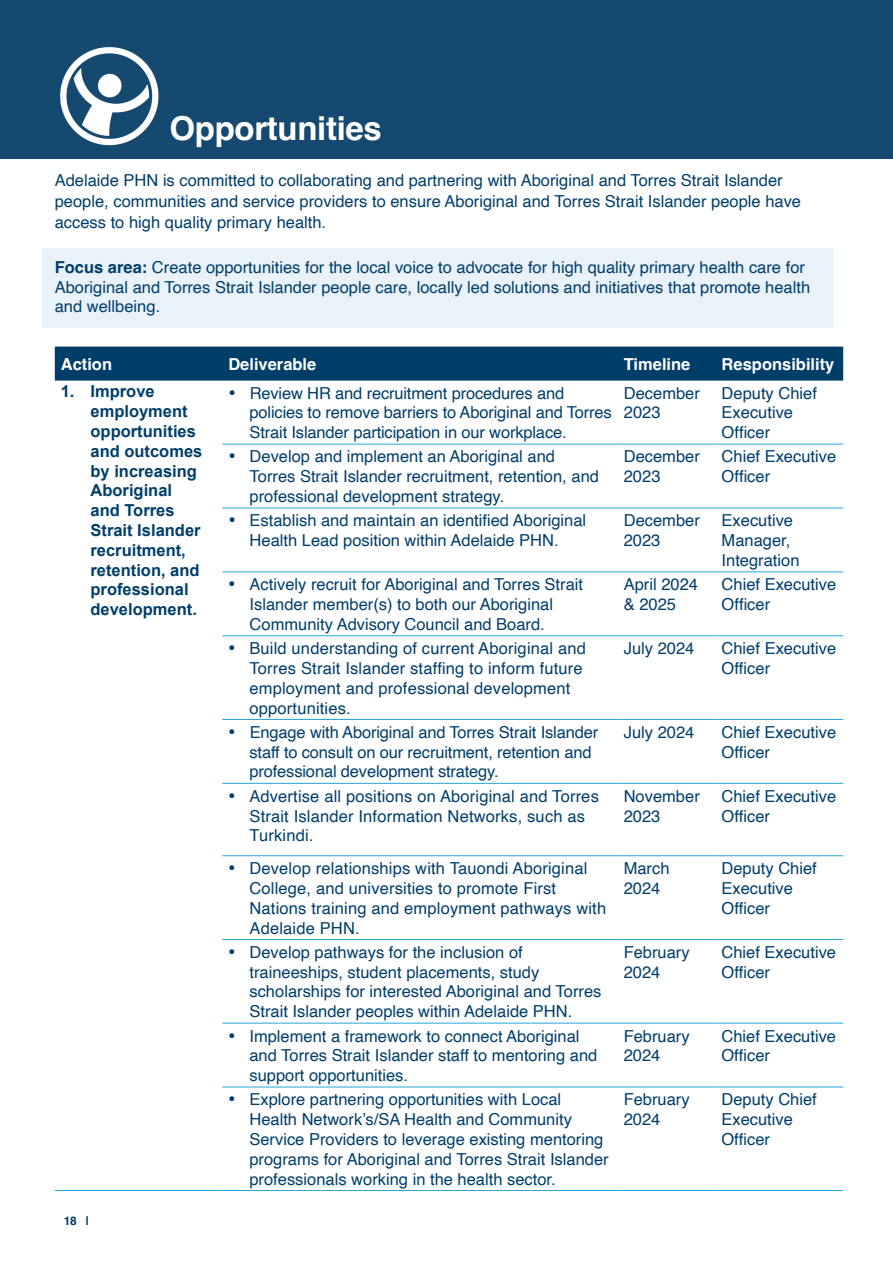
<style>
.page{position:relative;width:893px;height:1263px;background:#fff}
.page>*{position:absolute;margin:0;border:0;box-sizing:border-box;transform-origin:0 0}
.t1{font:700 33px "Helvetica";letter-spacing:-.01em;color:#fff}
.table_text{font:16.5px/19.8px "Helvetica";color:#003e6a}
.Timeline_and_Responsibility{font:16.5px/19.8px "Helvetica";color:#003e6a}
.shaded_text{font:16.5px/19.5px "Helvetica";color:#003e6a}
.Table_Action{font:700 16.5px/19.8px "Arial";color:#003e6a}
.table_heading{font:700 16.5px "Helvetica";color:#fff}
.t2{font:700 12px "Helvetica";color:#003e6a}
.s1{font-weight:700}
</style>
<div class="page">
<div style="left:0;top:0;width:893px;height:159px;background:#164970"></div>
<div style="left:55px;top:347px;width:788px;height:34px;background:#003e6a"></div>
<hr style="left:222px;top:444px;width:396px;height:1px;background:#2aa5da">
<hr style="left:618px;top:444px;width:98px;height:1px;background:#2aa5da">
<hr style="left:716px;top:444px;width:127px;height:1px;background:#2aa5da">
<hr style="left:222px;top:508px;width:396px;height:1px;background:#2aa5da">
<hr style="left:618px;top:508px;width:98px;height:1px;background:#2aa5da">
<hr style="left:716px;top:508px;width:127px;height:1px;background:#2aa5da">
<hr style="left:222px;top:571px;width:396px;height:1px;background:#2aa5da">
<hr style="left:618px;top:571px;width:98px;height:1px;background:#2aa5da">
<hr style="left:716px;top:571px;width:127px;height:1px;background:#2aa5da">
<hr style="left:222px;top:635px;width:396px;height:1px;background:#2aa5da">
<hr style="left:618px;top:635px;width:98px;height:1px;background:#2aa5da">
<hr style="left:716px;top:635px;width:127px;height:1px;background:#2aa5da">
<hr style="left:222px;top:719px;width:396px;height:1px;background:#2aa5da">
<hr style="left:618px;top:719px;width:98px;height:1px;background:#2aa5da">
<hr style="left:716px;top:719px;width:127px;height:1px;background:#2aa5da">
<hr style="left:222px;top:783px;width:396px;height:1px;background:#2aa5da">
<hr style="left:618px;top:783px;width:98px;height:1px;background:#2aa5da">
<hr style="left:716px;top:783px;width:127px;height:1px;background:#2aa5da">
<hr style="left:222px;top:855px;width:396px;height:1px;background:#2aa5da">
<hr style="left:618px;top:855px;width:98px;height:1px;background:#2aa5da">
<hr style="left:716px;top:855px;width:127px;height:1px;background:#2aa5da">
<hr style="left:222px;top:939px;width:396px;height:1px;background:#2aa5da">
<hr style="left:618px;top:939px;width:98px;height:1px;background:#2aa5da">
<hr style="left:716px;top:939px;width:127px;height:1px;background:#2aa5da">
<hr style="left:222px;top:1023px;width:396px;height:1px;background:#2aa5da">
<hr style="left:618px;top:1023px;width:98px;height:1px;background:#2aa5da">
<hr style="left:716px;top:1023px;width:127px;height:1px;background:#2aa5da">
<hr style="left:222px;top:1087px;width:396px;height:1px;background:#2aa5da">
<hr style="left:618px;top:1087px;width:98px;height:1px;background:#2aa5da">
<hr style="left:716px;top:1087px;width:127px;height:1px;background:#2aa5da">
<hr style="left:55px;top:1190px;width:167px;height:1px;background:#2aa5da">
<hr style="left:222px;top:1190px;width:396px;height:1px;background:#2aa5da">
<hr style="left:618px;top:1190px;width:98px;height:1px;background:#2aa5da">
<hr style="left:716px;top:1190px;width:127px;height:1px;background:#2aa5da">
<div style="left:42px;top:248px;width:791px;height:80px;background:#e9f1f9"></div>
<img style="left:60px;top:47px;width:99px;height:99px">
<h1 class="t1" style="left:170px;top:108px;width:214px">Opportunities</h1>
<p class="table_text" style="left:55px;top:170px;width:748px;line-height:21px">Adelaide PHN is committed to collaborating and partnering with Aboriginal and Torres Strait Islander people, communities and service providers to ensure Aboriginal and Torres Strait Islander people have access to high quality primary health.</p>
<p class="shaded_text" style="left:55px;top:258px;width:757px"><span class="s1">Focus area:</span> Create opportunities for the local voice to advocate for high quality primary health care for<br>Aboriginal and Torres Strait Islander people care, locally led solutions and initiatives that promote health and wellbeing.</p>
<p class="table_heading" style="left:61px;top:354px;width:53px">Action</p>
<p class="table_heading" style="left:228px;top:354px;width:90px">Deliverable</p>
<p class="table_heading" style="left:624px;top:354px;width:68px">Timeline</p>
<p class="table_heading" style="left:722px;top:354px;width:114px">Responsibility</p>
<p class="Table_Action" style="left:91px;top:382px;width:113px;text-indent:-30px">1. Improve employment opportunities and outcomes by increasing<br>Aboriginal and Torres<br>Strait Islander recruitment, retention, and professional development.</p>
<p class="table_text" style="left:250px;top:383px;width:364px;text-indent:-21px">• Review HR and recruitment procedures and policies to remove barriers to Aboriginal and Torres<br>Strait Islander participation in our workplace.</p>
<p class="Timeline_and_Responsibility" style="left:624px;top:383px;width:78px">December<br>2023</p>
<p class="Timeline_and_Responsibility" style="left:722px;top:383px;width:97px">Deputy Chief<br>Executive<br>Officer</p>
<p class="table_text" style="left:250px;top:447px;width:351px;text-indent:-21px">• Develop and implement an Aboriginal and<br>Torres Strait Islander recruitment, retention, and professional development strategy.</p>
<p class="Timeline_and_Responsibility" style="left:624px;top:447px;width:78px">December<br>2023</p>
<p class="Timeline_and_Responsibility" style="left:722px;top:447px;width:116px">Chief Executive<br>Officer</p>
<p class="table_text" style="left:228px;top:511px;width:359px;text-align:center">• Establish and maintain an identified Aboriginal<br>Health Lead position within Adelaide PHN.</p>
<p class="Timeline_and_Responsibility" style="left:624px;top:511px;width:78px">December<br>2023</p>
<p class="Timeline_and_Responsibility" style="left:722px;top:511px;width:79px">Executive<br>Manager,<br>Integration</p>
<p class="table_text" style="left:250px;top:575px;width:335px;text-indent:-21px">• Actively recruit for Aboriginal and Torres Strait<br>Islander member(s) to both our Aboriginal<br>Community Advisory Council and Board.</p>
<p class="Timeline_and_Responsibility" style="left:624px;top:575px;width:76px">April 2024 &amp; 2025</p>
<p class="Timeline_and_Responsibility" style="left:722px;top:575px;width:116px">Chief Executive<br>Officer</p>
<p class="table_text" style="left:250px;top:639px;width:338px;text-indent:-21px">• Build understanding of current Aboriginal and Torres Strait Islander staffing to inform future employment and professional development opportunities.</p>
<p class="Timeline_and_Responsibility" style="left:624px;top:639px;width:72px">July 2024</p>
<p class="Timeline_and_Responsibility" style="left:722px;top:639px;width:116px">Chief Executive<br>Officer</p>
<p class="table_text" style="left:250px;top:723px;width:350px;text-indent:-21px">• Engage with Aboriginal and Torres Strait Islander staff to consult on our recruitment, retention and professional development strategy.</p>
<p class="Timeline_and_Responsibility" style="left:624px;top:723px;width:72px">July 2024</p>
<p class="Timeline_and_Responsibility" style="left:721px;top:723px;width:116px">Chief Executive<br>Officer</p>
<p class="table_text" style="left:250px;top:786px;width:351px;text-indent:-21px">• Advertise all positions on Aboriginal and Torres<br>Strait Islander Information Networks, such as<br>Turkindi.</p>
<p class="Timeline_and_Responsibility" style="left:624px;top:786px;width:78px">November<br>2023</p>
<p class="Timeline_and_Responsibility" style="left:721px;top:786px;width:116px">Chief Executive<br>Officer</p>
<p class="table_text" style="left:249px;top:859px;width:358px;text-indent:-21px">• Develop relationships with Tauondi Aboriginal College, and universities to promote First Nations training and employment pathways with Adelaide PHN.</p>
<p class="Timeline_and_Responsibility" style="left:624px;top:859px;width:47px">March<br>2024</p>
<p class="Timeline_and_Responsibility" style="left:721px;top:859px;width:97px">Deputy Chief<br>Executive<br>Officer</p>
<p class="table_text" style="left:249px;top:943px;width:353px;text-indent:-21px">• Develop pathways for the inclusion of traineeships, student placements, study scholarships for interested Aboriginal and Torres Strait Islander peoples within Adelaide PHN.</p>
<p class="Timeline_and_Responsibility" style="left:624px;top:943px;width:68px">February<br>2024</p>
<p class="Timeline_and_Responsibility" style="left:721px;top:943px;width:116px">Chief Executive<br>Officer</p>
<p class="table_text" style="left:249px;top:1026px;width:349px;text-indent:-21px">• Implement a framework to connect Aboriginal and Torres Strait Islander staff to mentoring and support opportunities.</p>
<p class="Timeline_and_Responsibility" style="left:624px;top:1026px;width:68px">February<br>2024</p>
<p class="Timeline_and_Responsibility" style="left:721px;top:1026px;width:116px">Chief Executive<br>Officer</p>
<p class="table_text" style="left:249px;top:1090px;width:361px;text-indent:-21px">• Explore partnering opportunities with Local Health Network’s/SA Health and Community Service Providers to leverage existing mentoring programs for Aboriginal and Torres Strait Islander professionals working in the health sector.</p>
<p class="Timeline_and_Responsibility" style="left:624px;top:1090px;width:68px">February<br>2024</p>
<p class="Timeline_and_Responsibility" style="left:721px;top:1090px;width:97px">Deputy Chief<br>Executive<br>Officer</p>
<p class="t2" style="left:64px;top:1213px;width:27px">18 |</p>
</div>
